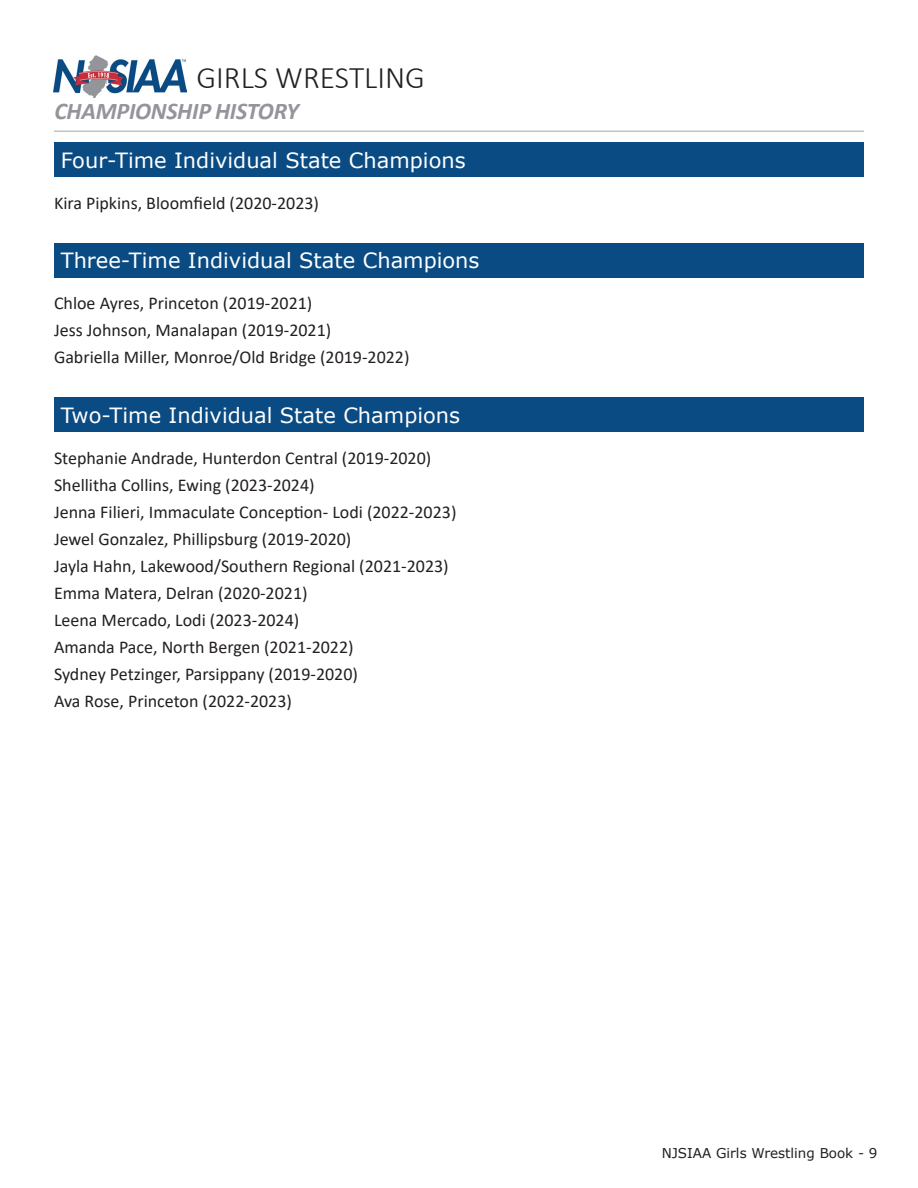
<style>
.page{position:relative;width:918px;height:1188px;background:#fff}
.page>*{position:absolute;margin:0;border:0;box-sizing:border-box;transform-origin:0 0}
.t1{font:300 31.5px "Calibri";color:#231f20}
.t2{font:italic 700 24px "Calibri";letter-spacing:-.01em;color:#94959a}
.t3{font:21px "Verdana";color:#fff}
.t4{font:18px "Calibri";color:#231f20}
.t5{font:13.5px "Verdana";color:#231f20}
</style>
<div class="page">
<img style="left:53px;top:56px;width:134px;height:42px">
<hr style="left:54px;top:130px;width:810px;height:2px;background:#c2c3c6">
<div style="left:54px;top:143px;width:810px;height:34px;background:#0a4b83"></div>
<div style="left:54px;top:397px;width:810px;height:35px;background:#0a4b83"></div>
<div style="left:54px;top:243px;width:810px;height:34px;background:#0a4b83"></div>
<h1 class="t1" style="left:196px;top:58px;width:230px">GIRLS WRESTLING</h1>
<h2 class="t2" style="left:54px;top:94px;width:246px">CHAMPIONSHIP HISTORY</h2>
<p class="t3" style="left:61px;top:146px;width:406px">Four-Time Individual State Champions</p>
<p class="t4" style="left:54px;top:190px;width:267px">Kira Pipkins, Bloomfield (2020-2023)</p>
<p class="t3" style="left:61px;top:246px;width:420px">Three-Time Individual State Champions</p>
<p class="t4" style="left:54px;top:291px;width:260px">Chloe Ayres, Princeton (2019-2021)</p>
<p class="t4" style="left:54px;top:318px;width:279px">Jess Johnson, Manalapan (2019-2021)</p>
<p class="t4" style="left:54px;top:345px;width:357px">Gabriella Miller, Monroe/Old Bridge (2019-2022)</p>
<p class="t3" style="left:61px;top:401px;width:401px">Two-Time Individual State Champions</p>
<p class="t4" style="left:54px;top:445px;width:379px">Stephanie Andrade, Hunterdon Central (2019-2020)</p>
<p class="t4" style="left:54px;top:472px;width:262px">Shellitha Collins, Ewing (2023-2024)</p>
<p class="t4" style="left:54px;top:499px;width:404px">Jenna Filieri, Immaculate Conception- Lodi (2022-2023)</p>
<p class="t4" style="left:54px;top:526px;width:299px">Jewel Gonzalez, Phillipsburg (2019-2020)</p>
<p class="t4" style="left:54px;top:553px;width:396px">Jayla Hahn, Lakewood/Southern Regional (2021-2023)</p>
<p class="t4" style="left:54px;top:580px;width:255px">Emma Matera, Delran (2020-2021)</p>
<p class="t4" style="left:54px;top:607px;width:247px">Leena Mercado, Lodi (2023-2024)</p>
<p class="t4" style="left:54px;top:634px;width:301px">Amanda Pace, North Bergen (2021-2022)</p>
<p class="t4" style="left:54px;top:661px;width:306px">Sydney Petzinger, Parsippany (2019-2020)</p>
<p class="t4" style="left:54px;top:688px;width:240px">Ava Rose, Princeton (2022-2023)</p>
<p class="t5" style="left:662px;top:1144px;width:217px">NJSIAA Girls Wrestling Book - 9</p>
</div>
